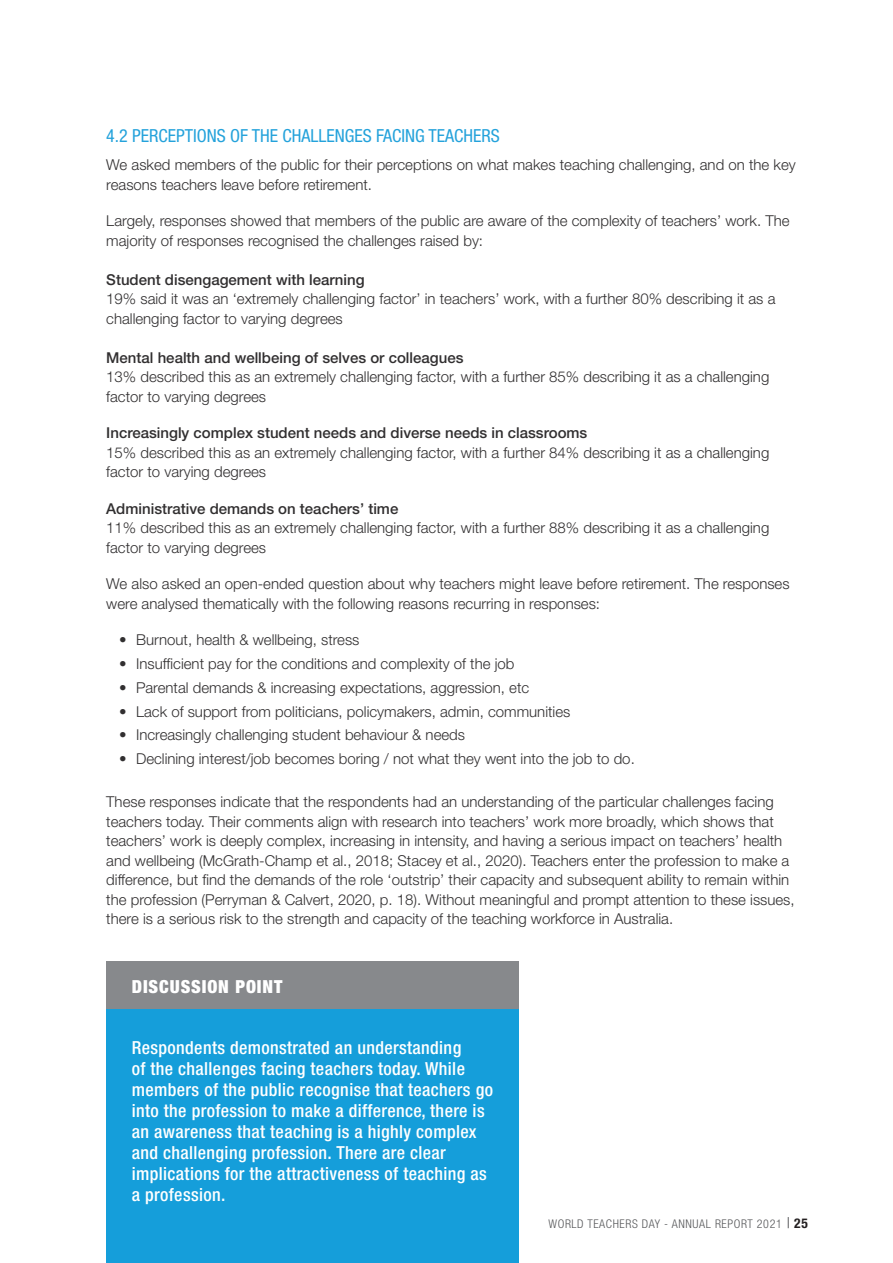
<style>
.page{position:relative;width:893px;height:1263px;background:#fff}
.page>*{position:absolute;margin:0;border:0;box-sizing:border-box;transform-origin:0 0}
.t1{font:500 condensed 18px/21px "Helvetica Neue";letter-spacing:.02em;color:#fff}
.t2{font:condensed 18px "Helvetica Neue";color:#24a2db}
.t3{font:900 condensed 18px "Helvetica Neue";letter-spacing:.05em;color:#fff}
.t4{font:300 15px/19.5px "Helvetica Neue";color:#312f30}
.t5{font:500 15px "Helvetica Neue";color:#312f30}
.t6{font:300 condensed 12px "Helvetica Neue";letter-spacing:.05em;color:#57585a}
.s1{font-weight:400;font-size:15px}
.s2{font-weight:700;font-size:13.5px;color:#231f20}
</style>
<div class="page">
<div style="left:106px;top:961px;width:413px;height:49px;background:#87898c"></div>
<div style="left:106px;top:1010px;width:413px;height:253px;background:#159eda"></div>
<p class="t2" style="left:106px;top:125px;width:395px">4.2 PERCEPTIONS OF THE CHALLENGES FACING TEACHERS</p>
<p class="t4" style="left:106px;top:155px;width:691px">We asked members of the public for their perceptions on what makes teaching challenging, and on the key reasons teachers leave before retirement.</p>
<p class="t4" style="left:106px;top:211px;width:685px">Largely, responses showed that members of the public are aware of the complexity of teachers’ work. The majority of responses recognised the challenges raised by:</p>
<p class="t5" style="left:106px;top:270px;width:260px">Student disengagement with learning</p>
<p class="t4" style="left:106px;top:289px;width:671px">19% said it was an ‘extremely challenging factor’ in teachers’ work, with a further 80% describing it as a challenging factor to varying degrees</p>
<p class="t5" style="left:106px;top:348px;width:359px">Mental health and wellbeing of selves or colleagues</p>
<p class="t4" style="left:106px;top:367px;width:664px">13% described this as an extremely challenging factor, with a further 85% describing it as a challenging factor to varying degrees</p>
<p class="t5" style="left:106px;top:424px;width:483px">Increasingly complex student needs and diverse needs in classrooms</p>
<p class="t4" style="left:106px;top:442px;width:664px">15% described this as an extremely challenging factor, with a further 84% describing it as a challenging factor to varying degrees</p>
<p class="t5" style="left:106px;top:499px;width:294px">Administrative demands on teachers’ time</p>
<p class="t4" style="left:106px;top:518px;width:664px">11% described this as an extremely challenging factor, with a further 88% describing it as a challenging factor to varying degrees</p>
<p class="t4" style="left:106px;top:574px;width:685px">We also asked an open-ended question about why teachers might leave before retirement. The responses were analysed thematically with the following reasons recurring in responses:</p>
<p class="t4" style="left:119px;top:630px;width:242px">• Burnout, health &amp; wellbeing, stress</p>
<p class="t4" style="left:119px;top:654px;width:397px">• Insufficient pay for the conditions and complexity of the job</p>
<p class="t4" style="left:119px;top:677px;width:412px">• Parental demands &amp; increasing expectations, aggression, etc</p>
<p class="t4" style="left:119px;top:701px;width:453px">• Lack of support from politicians, policymakers, admin, communities</p>
<p class="t4" style="left:119px;top:725px;width:347px">• Increasingly challenging student behaviour &amp; needs</p>
<p class="t4" style="left:119px;top:749px;width:517px">• Declining interest/job becomes boring / not what they went into the job to do.</p>
<p class="t4" style="left:106px;top:792px;width:690px">These responses indicate that the respondents had an understanding of the particular challenges facing teachers today. Their comments align with research into teachers’ work more broadly, which shows that teachers’ work is deeply complex, increasing in intensity, and having a serious impact on teachers’ health and wellbeing (McGrath-Champ et al., 2018; Stacey et al., 2020). Teachers enter the profession to make a difference, but find the demands of the role ‘outstrip’ their capacity and subsequent ability to remain within the profession (Perryman &amp; Calvert, 2020, p. 18). Without meaningful and prompt attention to these issues, there is a serious risk to the strength and capacity of the teaching workforce in Australia.</p>
<p class="t3" style="left:132px;top:975px;width:152px">DISCUSSION POINT</p>
<p class="t1" style="left:132px;top:1036px;width:363px">Respondents demonstrated an understanding<br>of the challenges facing teachers today. While members of the public recognise that teachers go into the profession to make a difference, there is an awareness that teaching is a highly complex and challenging profession. There are clear implications for the attractiveness of teaching as a profession.</p>
<p class="t6" style="left:548px;top:1217px;width:261px">WORLD TEACHERS DAY - ANNUAL REPORT 2021 <span class="s1">|</span> <span class="s2">25</span></p>
</div>
